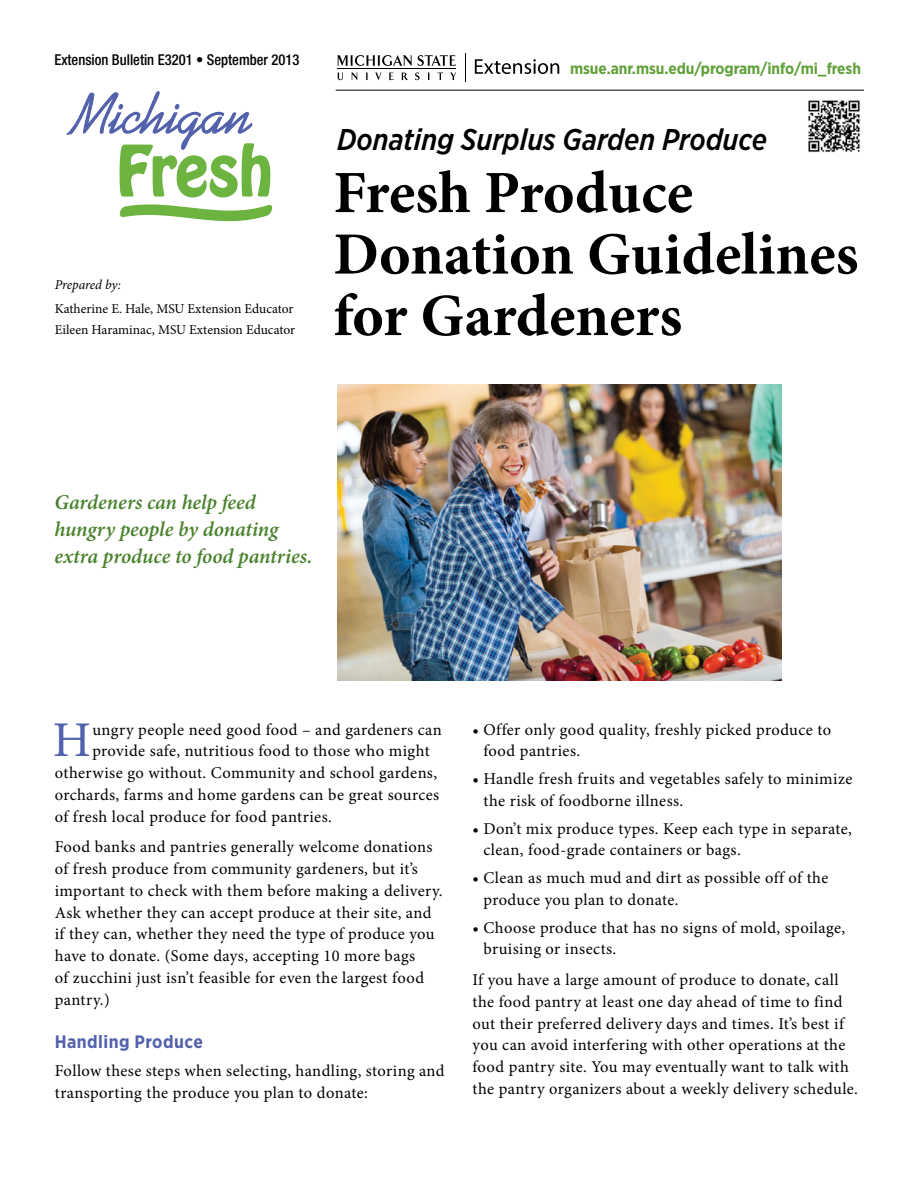
<style>
.page{position:relative;width:918px;height:1188px;background:#fff}
.page>*{position:absolute;margin:0;border:0;box-sizing:border-box;transform-origin:0 0}
.t1{font:700 60px/61.5px "Minion Pro";color:#000}
.t2{font:49.95px "Minion Pro";color:#5261ac}
.t3{font:italic 500 30px "Gotham Narrow";color:#000}
.t4{font:italic 600 21px/27px "Minion Pro";letter-spacing:-.005em;color:#48812b}
.t5{font:700 18px "Gotham Narrow";letter-spacing:.025em;color:#5261ac}
.t6{font:16.5px/21.8px "Minion Pro";letter-spacing:.025em;color:#000}
.t7{font:700 15.75px "Gotham Narrow";letter-spacing:-.005em;color:#5fa038}
.t8{font:500 condensed 15px "Helvetica Neue LT Std";color:#000}
.t9{font:13.5px "Minion Pro";color:#000}
.t10{font:italic 13.5px "Minion Pro";letter-spacing:-.01em;color:#000}
</style>
<div class="page">
<svg style="left:337px;top:73px;width:6px;height:7px"></svg>
<svg style="left:351px;top:73px;width:7px;height:7px"></svg>
<svg style="left:366px;top:73px;width:2px;height:7px"></svg>
<svg style="left:375px;top:73px;width:7px;height:7px"></svg>
<svg style="left:389px;top:73px;width:5px;height:7px"></svg>
<svg style="left:402px;top:73px;width:6px;height:7px"></svg>
<svg style="left:415px;top:72px;width:5px;height:8px"></svg>
<svg style="left:428px;top:73px;width:2px;height:7px"></svg>
<svg style="left:437px;top:73px;width:6px;height:7px"></svg>
<svg style="left:450px;top:73px;width:6px;height:7px"></svg>
<svg style="left:337px;top:55px;width:75px;height:11px"></svg>
<svg style="left:418px;top:55px;width:38px;height:11px"></svg>
<hr style="left:337px;top:68px;width:119px;height:1px;background:#000">
<svg style="left:475px;top:59px;width:84px;height:15px"></svg>
<svg style="left:465px;top:53px;width:1px;height:29px"></svg>
<hr style="left:336px;top:90px;width:528px;height:1px;background:#000">
<img style="left:808px;top:100px;width:52px;height:53px">
<svg style="left:66px;top:91px;width:206px;height:131px"></svg>
<img style="left:337px;top:384px;width:444px;height:296px">
<p class="t8" style="left:54px;top:50px;width:247px">Extension Bulletin E3201 • September 2013</p>
<p class="t10" style="left:55px;top:276px;width:68px">Prepared by:</p>
<p class="t9" style="left:55px;top:300px;width:240px">Katherine E. Hale, MSU Extension Educator</p>
<p class="t9" style="left:55px;top:321px;width:242px">Eileen Haraminac, MSU Extension Educator</p>
<p class="t7" style="left:570px;top:58px;width:293px">msue.anr.msu.edu/program/info/mi_fresh</p>
<p class="t3" style="left:337px;top:120px;width:431px">Donating Surplus Garden Produce</p>
<p class="t1" style="left:333px;top:161px;width:527px">Fresh Produce<br>Donation Guidelines for Gardeners</p>
<p class="t4" style="left:54px;top:488px;width:260px">Gardeners can help feed hungry people by donating extra produce to food pantries.</p>
<p class="t2" style="left:53px;top:707px;width:40px">H</p>
<p class="t6" style="left:92px;top:718px;width:351px">ungry people need good food – and gardeners can</p>
<p class="t6" style="left:92px;top:740px;width:339px">provide safe, nutritious food to those who might</p>
<p class="t6" style="left:55px;top:762px;width:384px">otherwise go without. Community and school gardens,</p>
<p class="t6" style="left:55px;top:784px;width:386px">orchards, farms and home gardens can be great sources</p>
<p class="t6" style="left:55px;top:805px;width:279px">of fresh local produce for food pantries.</p>
<p class="t6" style="left:55px;top:836px;width:389px">Food banks and pantries generally welcome donations of fresh produce from community gardeners, but it’s important to check with them before making a delivery.<br>Ask whether they can accept produce at their site, and if they can, whether they need the type of produce you have to donate. (Some days, accepting 10 more bags<br>of zucchini just isn’t feasible for even the largest food pantry.)</p>
<p class="t5" style="left:55px;top:1030px;width:150px">Handling Produce</p>
<p class="t6" style="left:55px;top:1060px;width:391px">Follow these steps when selecting, handling, storing and transporting the produce you plan to donate:</p>
<p class="t6" style="left:484px;top:718px;width:349px;text-indent:-11px">• Offer only good quality, freshly picked produce to food pantries.</p>
<p class="t6" style="left:484px;top:768px;width:370px;text-indent:-11px">• Handle fresh fruits and vegetables safely to minimize the risk of foodborne illness.</p>
<p class="t6" style="left:484px;top:817px;width:370px;text-indent:-11px">• Don’t mix produce types. Keep each type in separate, clean, food-grade containers or bags.</p>
<p class="t6" style="left:484px;top:867px;width:346px;text-indent:-11px">• Clean as much mud and dirt as possible off of the produce you plan to donate.</p>
<p class="t6" style="left:484px;top:916px;width:363px;text-indent:-11px">• Choose produce that has no signs of mold, spoilage, bruising or insects.</p>
<p class="t6" style="left:472px;top:969px;width:387px">If you have a large amount of produce to donate, call the food pantry at least one day ahead of time to find out their preferred delivery days and times. It’s best if you can avoid interfering with other operations at the food pantry site. You may eventually want to talk with the pantry organizers about a weekly delivery schedule.</p>
</div>
